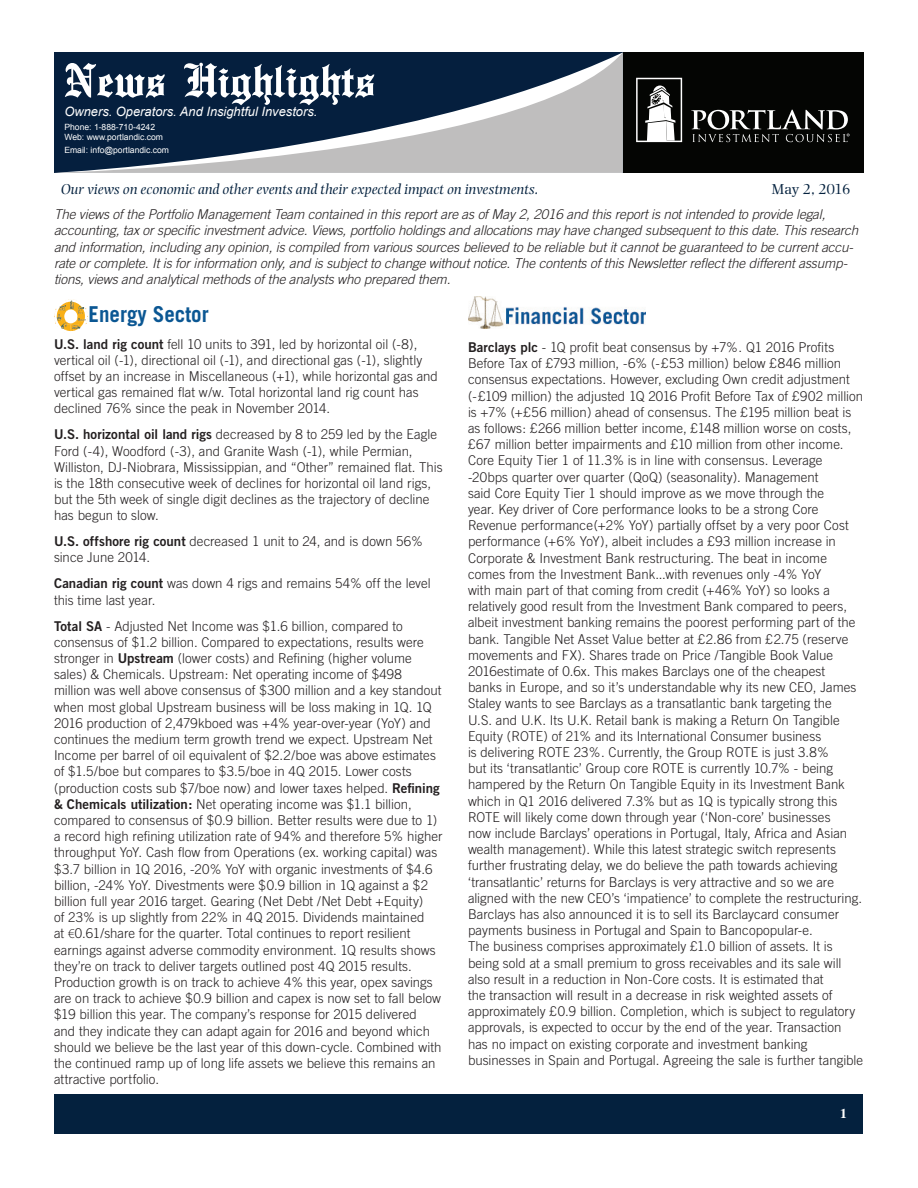
<style>
.page{position:relative;width:918px;height:1188px;background:#fff}
.page>*{position:absolute;margin:0;border:0;box-sizing:border-box;transform-origin:0 0}
.t1{font:500 51px "English Towne";color:#fff}
.t2{font:700 21.9px "Trade Gothic";color:#0b5793;scale:.96 1}
.t3{font:italic 15px "Photina";color:#04213e}
.t4{font:15px "Photina";letter-spacing:-.025em;color:#04213e}
.Article_-_Body{font:300 13.5px/16.2px "Trade Gothic";color:#231f20}
.t5{font:italic 300 13.5px/16.2px "Trade Gothic";letter-spacing:-.01em;color:#231f20}
.t6{font:700 13.5px "Times";color:#fff}
.t7{font:italic 12.9px "Arial";color:#fff}
.t8{font:8.55px/10.4px "Arial";color:#fff}
.s1{font-family:"Trade Gothic Bold Two";font-weight:400}
.s2{font-family:"Myriad Pro"}
</style>
<div class="page">
<div style="left:606px;top:52px;width:258px;height:121px;background:#040503"></div>
<div style="left:55px;top:1094px;width:808px;height:39px;background:#04213e"></div>
<svg style="left:54px;top:53px;width:569px;height:120px;background:#4d5d71"></svg>
<svg style="left:636px;top:78px;width:46px;height:64px"></svg>
<svg style="left:691px;top:110px;width:159px;height:32px"></svg>
<svg style="left:54px;top:299px;width:34px;height:33px"></svg>
<img style="left:468px;top:296px;width:177px;height:32px">
<h1 class="t1" style="left:64px;top:51px;width:312px">News Highlights</h1>
<p class="t7" style="left:64px;top:103px;width:255px">Owners. Operators. And Insightful Investors.</p>
<p class="t8" style="left:64px;top:122px;width:100px">Phone: 1-888-710-4242<br>Web: www.portlandic.com</p>
<p class="t8" style="left:64px;top:145px;width:106px">Email: info@portlandic.com</p>
<p class="t3" style="left:61px;top:181px;width:479px">Our views on economic and other events and their expected impact on investments.</p>
<p class="t4" style="left:772px;top:180px;width:80px">May 2, 2016</p>
<p class="t5" style="left:54px;top:206px;width:806px">The views of the Portfolio Management Team contained in this report are as of May 2, 2016 and this report is not intended to provide legal, accounting, tax or specific investment advice. Views, portfolio holdings and allocations may have changed subsequent to this date. This research and information, including any opinion, is compiled from various sources believed to be reliable but it cannot be guaranteed to be current accu&shy;rate or complete. It is for information only, and is subject to change without notice. The contents of this Newsletter reflect the different assump&shy;tions, views and analytical methods of the analysts who prepared them.</p>
<p class="t2" style="left:89px;top:301px;width:127px">Energy Sector</p>
<p class="Article_-_Body" style="left:54px;top:336px;width:385px"><span class="s1">U.S. land rig count</span> fell 10 units to 391, led by horizontal oil (-8), vertical oil (-1), directional oil (-1), and directional gas (-1), slightly offset by an increase in Miscellaneous (+1), while horizontal gas and vertical gas remained flat w/w. Total horizontal land rig count has declined 76% since the peak in November 2014.</p>
<p class="Article_-_Body" style="left:54px;top:426px;width:390px"><span class="s1">U.S. horizontal oil land rigs</span> decreased by 8 to 259 led by the Eagle Ford (-4), Woodford (-3), and Granite Wash (-1), while Permian, Williston, DJ-Niobrara, Mississippian, and “Other” remained flat. This is the 18th consecutive week of declines for horizontal oil land rigs, but the 5th week of single digit declines as the trajectory of decline has begun to slow.</p>
<p class="Article_-_Body" style="left:54px;top:533px;width:371px"><span class="s1">U.S. offshore rig count</span> decreased 1 unit to 24, and is down 56% since June 2014.</p>
<p class="Article_-_Body" style="left:54px;top:575px;width:378px"><span class="s1">Canadian rig count</span> was down 4 rigs and remains 54% off the level this time last year.</p>
<p class="Article_-_Body" style="left:54px;top:618px;width:390px"><span class="s1">Total SA</span> - Adjusted Net Income was $1.6 billion, compared to consensus of $1.2 billion. Compared to expectations, results were stronger in <span class="s1">Upstream</span> (lower costs) and Refining (higher volume sales) &amp; Chemicals. Upstream: Net operating income of $498<br>million was well above consensus of $300 million and a key standout when most global Upstream business will be loss making in 1Q. 1Q 2016 production of 2,479kboed was +4% year-over-year (YoY) and continues the medium term growth trend we expect. Upstream Net Income per barrel of oil equivalent of $2.2/boe was above estimates of $1.5/boe but compares to $3.5/boe in 4Q 2015. Lower costs (production costs sub $7/boe now) and lower taxes helped. <span class="s1">Refining &amp; Chemicals utilization:</span> Net operating income was $1.1 billion, compared to consensus of $0.9 billion. Better results were due to 1) a record high refining utilization rate of 94% and therefore 5% higher throughput YoY. Cash flow from Operations (ex. working capital) was $3.7 billion in 1Q 2016, -20% YoY with organic investments of $4.6 billion, -24% YoY. Divestments were $0.9 billion in 1Q against a $2 billion full year 2016 target. Gearing (Net Debt /Net Debt +Equity)<br>of 23% is up slightly from 22% in 4Q 2015. Dividends maintained<br>at <span class="s2">€</span>0.61/share for the quarter. Total continues to report resilient earnings against adverse commodity environment. 1Q results shows they’re on track to deliver targets outlined post 4Q 2015 results.<br>Production growth is on track to achieve 4% this year, opex savings are on track to achieve $0.9 billion and capex is now set to fall below $19 billion this year. The company’s response for 2015 delivered<br>and they indicate they can adapt again for 2016 and beyond which should we believe be the last year of this down-cycle. Combined with the continued ramp up of long life assets we believe this remains an attractive portfolio.</p>
<p class="Article_-_Body" style="left:468px;top:339px;width:397px"><span class="s1">Barclays plc</span> - 1Q profit beat consensus by +7%. Q1 2016 Profits Before Tax of £793 million, -6% (-£53 million) below £846 million consensus expectations. However, excluding Own credit adjustment (-£109 million) the adjusted 1Q 2016 Profit Before Tax of £902 million is +7% (+£56 million) ahead of consensus. The £195 million beat is as follows: £266 million better income, £148 million worse on costs, £67 million better impairments and £10 million from other income.<br>Core Equity Tier 1 of 11.3% is in line with consensus. Leverage -20bps quarter over quarter (QoQ) (seasonality). Management<br>said Core Equity Tier 1 should improve as we move through the<br>year. Key driver of Core performance looks to be a strong Core Revenue performance(+2% YoY) partially offset by a very poor Cost performance (+6% YoY), albeit includes a £93 million increase in Corporate &amp; Investment Bank restructuring. The beat in income comes from the Investment Bank...with revenues only -4% YoY<br>with main part of that coming from credit (+46% YoY) so looks a relatively good result from the Investment Bank compared to peers, albeit investment banking remains the poorest performing part of the bank. Tangible Net Asset Value better at £2.86 from £2.75 (reserve movements and FX). Shares trade on Price /Tangible Book Value 2016estimate of 0.6x. This makes Barclays one of the cheapest<br>banks in Europe, and so it’s understandable why its new CEO, James Staley wants to see Barclays as a transatlantic bank targeting the<br>U.S. and U.K. Its U.K. Retail bank is making a Return On Tangible Equity (ROTE) of 21% and its International Consumer business<br>is delivering ROTE 23%. Currently, the Group ROTE is just 3.8%<br>but its ‘transatlantic’ Group core ROTE is currently 10.7% - being hampered by the Return On Tangible Equity in its Investment Bank which in Q1 2016 delivered 7.3% but as 1Q is typically strong this ROTE will likely come down through year (‘Non-core’ businesses<br>now include Barclays’ operations in Portugal, Italy, Africa and Asian wealth management). While this latest strategic switch represents further frustrating delay, we do believe the path towards achieving ‘transatlantic’ returns for Barclays is very attractive and so we are aligned with the new CEO’s ‘impatience’ to complete the restructuring.<br>Barclays has also announced it is to sell its Barclaycard consumer payments business in Portugal and Spain to Bancopopular-e.<br>The business comprises approximately £1.0 billion of assets. It is being sold at a small premium to gross receivables and its sale will also result in a reduction in Non-Core costs. It is estimated that<br>the transaction will result in a decrease in risk weighted assets of approximately £0.9 billion. Completion, which is subject to regulatory approvals, is expected to occur by the end of the year. Transaction has no impact on existing corporate and investment banking businesses in Spain and Portugal. Agreeing the sale is further tangible</p>
<p class="t6" style="left:840px;top:1100px;width:8px">1</p>
</div>
